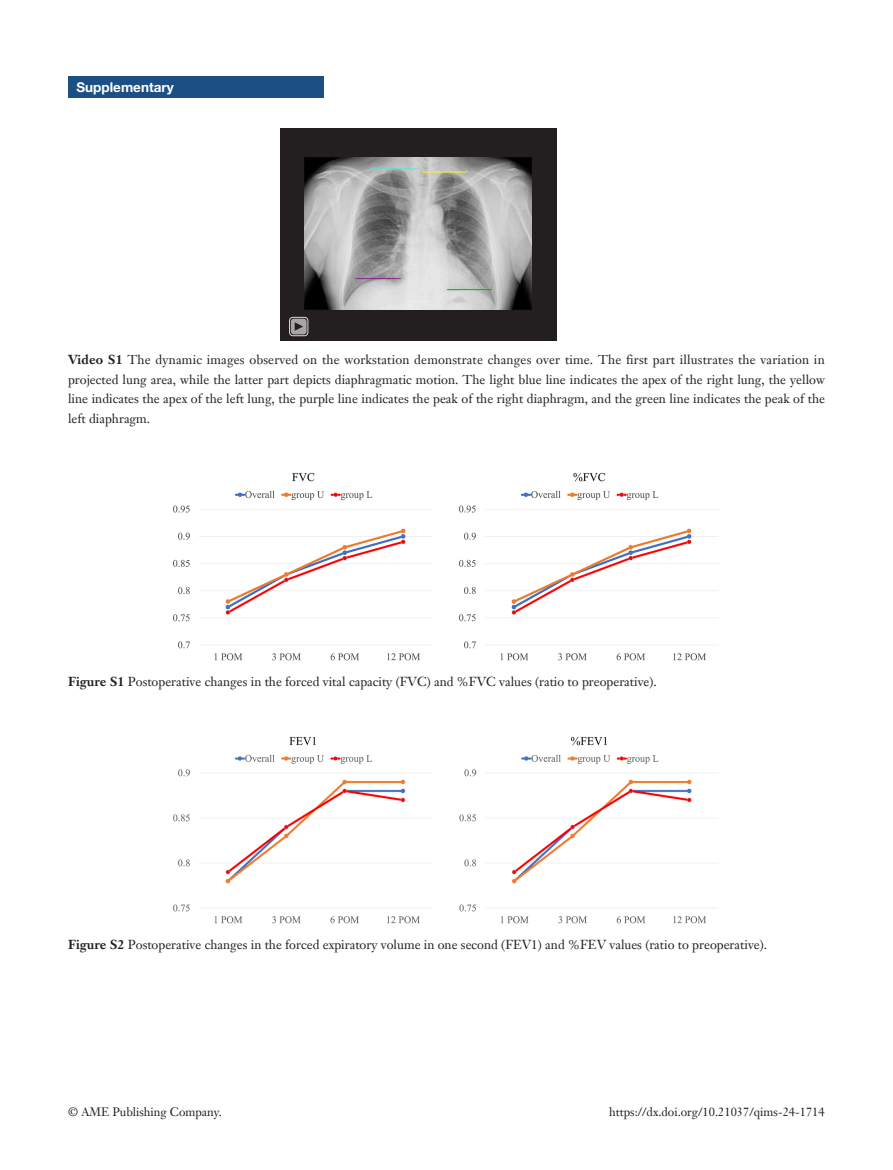
<style>
.page{position:relative;width:893px;height:1170px;background:#fff}
.page>*{position:absolute;margin:0;border:0;box-sizing:border-box;transform-origin:0 0}
.t1{font:700 13.5px "Helvetica Neue LT Pro";color:#fff}
.t2{font:12.75px/19.5px "Janson Text LT";color:#231f20;text-align:justify}
.t3{font:12px "Janson Text LT";color:#231f20}
.s1{font-weight:700}
</style>
<div class="page">
<div style="left:68px;top:77px;width:255px;height:21px;background:#1c5085"></div>
<div style="left:281px;top:128px;width:276px;height:212px;background:#231f20"></div>
<div style="left:289px;top:317px;width:19px;height:19px;border:1px solid #fff;border-radius:3px"></div>
<svg style="left:291px;top:318px;width:16px;height:16px"></svg>
<svg style="left:295px;top:322px;width:8px;height:9px"></svg>
<img style="left:304px;top:157px;width:228px;height:152px">
<img style="left:173px;top:472px;width:545px;height:189px">
<img style="left:173px;top:736px;width:533px;height:188px">
<p class="t1" style="left:77px;top:79px;width:99px">Supplementary</p>
<p class="t2" style="left:68px;top:350px;width:758px"><span class="s1">Video S1</span> The dynamic images observed on the workstation demonstrate changes over time. The first part illustrates the variation in projected lung area, while the latter part depicts diaphragmatic motion. The light blue line indicates the apex of the right lung, the yellow line indicates the apex of the left lung, the purple line indicates the peak of the right diaphragm, and the green line indicates the peak of the left diaphragm.</p>
<p class="t2" style="left:68px;top:671px;width:590px"><span class="s1">Figure S1</span> Postoperative changes in the forced vital capacity (FVC) and %FVC values (ratio to preoperative).</p>
<p class="t2" style="left:68px;top:935px;width:701px"><span class="s1">Figure S2</span> Postoperative changes in the forced expiratory volume in one second (FEV1) and %FEV values (ratio to preoperative).</p>
<p class="t3" style="left:68px;top:1104px;width:155px">© AME Publishing Company.</p>
<p class="t3" style="left:609px;top:1104px;width:217px">https://dx.doi.org/10.21037/qims-24-1714</p>
</div>
